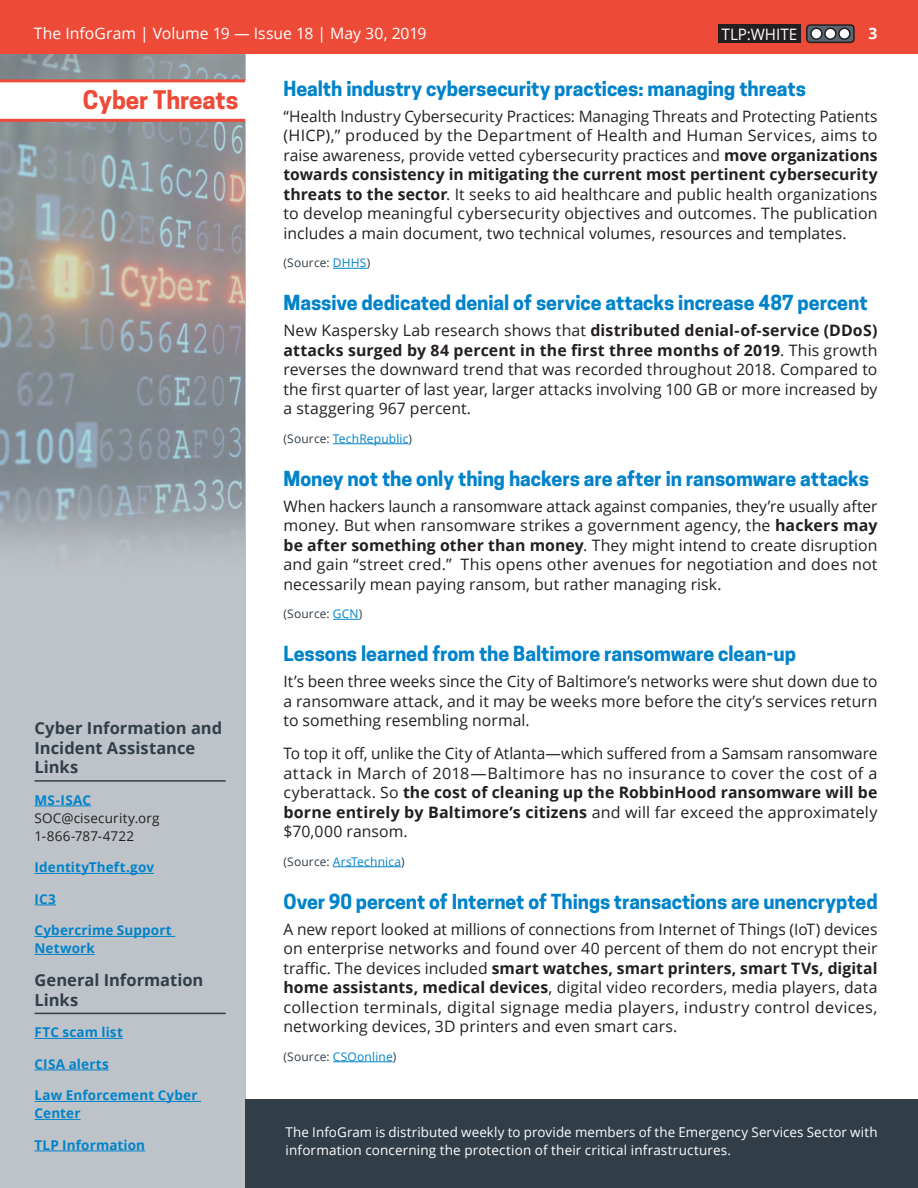
<style>
.page{position:relative;width:918px;height:1188px;background:#fff}
.page>*{position:absolute;margin:0;border:0;box-sizing:border-box;transform-origin:0 0}
.t1{font:700 24px "Cooper Hewitt";letter-spacing:-.005em;color:#ed4b38}
.Subhead{font:700 19.5px "Cooper Hewitt";letter-spacing:-.005em;color:#0083ca}
.Reference_subhead{font:700 16.5px/19.5px "Open Sans";color:#313e48}
.t2{font:15.75px/19.5px "Open Sans";letter-spacing:.005em;color:#231f20;text-align:justify}
.t3{font:15.75px "Open Sans";color:#fff}
.t4{font:700 15.75px "Open Sans";color:#fff}
.t5{font:13.5px/18px "Open Sans";letter-spacing:.01em;color:#fff}
.t6{font:700 13.5px/18px "Open Sans";letter-spacing:.01em;color:#0083ca}
.t7{font:13.5px "Open Sans";letter-spacing:.015em;color:#231f20}
.t8{font:12px "Open Sans";letter-spacing:.015em;color:#313e48}
.t9{font:12px "Open Sans";letter-spacing:.015em;color:#0083ca}
.s1{font-weight:700}
.s2{color:#0083ca}
.s3{color:#313e48}
</style>
<div class="page">
<img style="left:0;top:54px;width:245px;height:1134px">
<div style="left:0;top:0;width:918px;height:54px;background:#ed4b38"></div>
<div style="left:0;top:81px;width:245px;height:40px;background:#fff"></div>
<hr style="left:0;top:79px;width:245px;height:3px;background:#ed4b38">
<hr style="left:0;top:119px;width:245px;height:3px;background:#ed4b38">
<div style="left:718px;top:24px;width:83px;height:19px;background:#231f20"></div>
<div style="left:807px;top:25px;width:47px;height:17px;background:#5a6670;border-radius:3px"></div>
<div style="left:806px;top:24px;width:49px;height:19px;border:2px solid #231f20;border-radius:3px"></div>
<div style="left:811px;top:28px;width:11px;height:11px;background:#fff;border-radius:50%"></div>
<div style="left:810px;top:28px;width:13px;height:12px;border:2px solid #231f20;border-radius:50%"></div>
<div style="left:825px;top:28px;width:11px;height:11px;background:#fff;border-radius:50%"></div>
<div style="left:824px;top:28px;width:13px;height:12px;border:2px solid #231f20;border-radius:50%"></div>
<div style="left:839px;top:28px;width:11px;height:11px;background:#fff;border-radius:50%"></div>
<div style="left:838px;top:28px;width:13px;height:12px;border:2px solid #231f20;border-radius:50%"></div>
<div style="left:245px;top:1099px;width:673px;height:89px;background:#313e48"></div>
<hr style="left:333px;top:268px;width:34px;height:1px;background:#0083ca">
<hr style="left:333px;top:443px;width:76px;height:1px;background:#0083ca">
<svg style="left:333px;top:619px;width:26px;height:1px"></svg>
<hr style="left:333px;top:866px;width:68px;height:1px;background:#0083ca">
<hr style="left:333px;top:1061px;width:60px;height:1px;background:#0083ca">
<hr style="left:34px;top:780px;width:192px;height:2px;background:#313e48">
<hr style="left:34px;top:806px;width:57px;height:1px;background:#0083ca">
<hr style="left:34px;top:873px;width:120px;height:1px;background:#0083ca">
<svg style="left:34px;top:905px;width:22px;height:1px"></svg>
<hr style="left:34px;top:936px;width:141px;height:1px;background:#0083ca">
<hr style="left:34px;top:954px;width:61px;height:1px;background:#0083ca">
<hr style="left:34px;top:1013px;width:192px;height:1px;background:#313e48">
<hr style="left:34px;top:1038px;width:89px;height:1px;background:#0083ca">
<hr style="left:34px;top:1070px;width:75px;height:1px;background:#0083ca">
<hr style="left:34px;top:1101px;width:167px;height:1px;background:#0083ca">
<hr style="left:34px;top:1119px;width:47px;height:1px;background:#0083ca">
<hr style="left:34px;top:1151px;width:111px;height:1px;background:#0083ca">
<p class="t3" style="left:34px;top:23px;width:394px">The InfoGram | Volume 19 — Issue 18 | May 30, 2019</p>
<p class="t3" style="left:722px;top:23px;width:77px">TLP:WHITE</p>
<p class="t4" style="left:869px;top:22px;width:10px">3</p>
<p class="t1" style="left:83px;top:86px;width:157px">Cyber Threats</p>
<p class="Reference_subhead" style="left:34px;top:718px;width:189px">Cyber Information and<br>Incident Assistance<br>Links</p>
<p class="t6" style="left:34px;top:791px;width:58px">MS-ISAC</p>
<p class="t7" style="left:34px;top:809px;width:127px">SOC@cisecurity.org</p>
<p class="t7" style="left:34px;top:827px;width:101px">1-866-787-4722</p>
<p class="t6" style="left:34px;top:858px;width:121px">IdentityTheft.gov</p>
<p class="t6" style="left:34px;top:890px;width:23px">IC3</p>
<p class="t6" style="left:34px;top:921px;width:139px">Cybercrime Support<br>Network</p>
<p class="Reference_subhead" style="left:34px;top:970px;width:170px">General Information<br>Links</p>
<p class="t6" style="left:34px;top:1023px;width:90px">FTC scam list</p>
<p class="t6" style="left:34px;top:1055px;width:76px">CISA alerts</p>
<p class="t6" style="left:34px;top:1086px;width:165px">Law Enforcement Cyber<br>Center</p>
<p class="t6" style="left:34px;top:1136px;width:112px">TLP Information</p>
<h1 class="Subhead" style="left:284px;top:77px;width:524px">Health industry cybersecurity practices: managing threats</h1>
<p class="t2" style="left:284px;top:106px;width:596px">“Health Industry Cybersecurity Practices: Managing Threats and Protecting Patients (HICP),” produced by the Department of Health and Human Services, aims to raise awareness, provide vetted cybersecurity practices and <span class="s1">move organizations towards consistency in mitigating the current most pertinent cybersecurity</span></p>
<p class="t2" style="left:284px;top:184px;width:596px"><span class="s1">threats to the sector</span>. It seeks to aid healthcare and public health organizations to develop meaningful cybersecurity objectives and outcomes. The publication includes a main document, two technical volumes, resources and templates.</p>
<p class="t8" style="left:284px;top:255px;width:88px">(Source: <span class="s2">DHHS</span>)</p>
<h1 class="Subhead" style="left:284px;top:291px;width:586px">Massive dedicated denial of service attacks increase 487 percent</h1>
<p class="t2" style="left:284px;top:321px;width:596px">New Kaspersky Lab research shows that <span class="s1">distributed denial-of-service (DDoS) attacks surged by 84 percent in the first three months of 2019</span>. This growth reverses the downward trend that was recorded throughout 2018. Compared to the first quarter of last year, larger attacks involving 100 GB or more increased by a staggering 967 percent.</p>
<p class="t9" style="left:284px;top:430px;width:130px"><span class="s3">(Source:</span> TechRepublic<span class="s3">)</span></p>
<h1 class="Subhead" style="left:284px;top:467px;width:587px">Money not the only thing hackers are after in ransomware attacks</h1>
<p class="t2" style="left:284px;top:496px;width:596px">When hackers launch a ransomware attack against companies, they’re usually after money. But when ransomware strikes a government agency, the <span class="s1">hackers may be after something other than money</span>. They might intend to create disruption and gain “street cred.” This opens other avenues for negotiation and does not necessarily mean paying ransom, but rather managing risk.</p>
<p class="t8" style="left:284px;top:606px;width:80px">(Source: <span class="s2">GCN</span>)</p>
<h1 class="Subhead" style="left:284px;top:642px;width:514px">Lessons learned from the Baltimore ransomware clean-up</h1>
<p class="t2" style="left:284px;top:672px;width:596px">It’s been three weeks since the City of Baltimore’s networks were shut down due to a ransomware attack, and it may be weeks more before the city’s services return to something resembling normal.</p>
<p class="t2" style="left:284px;top:744px;width:596px">To top it off, unlike the City of Atlanta—which suffered from a Samsam ransomware attack in March of 2018—Baltimore has no insurance to cover the cost of a cyberattack. So <span class="s1">the cost of cleaning up the RobbinHood ransomware will be borne entirely by Baltimore’s citizens</span> and will far exceed the approximately $70,000 ransom.</p>
<p class="t9" style="left:284px;top:853px;width:123px"><span class="s3">(Source:</span> ArsTechnica<span class="s3">)</span></p>
<h1 class="Subhead" style="left:284px;top:890px;width:596px">Over 90 percent of Internet of Things transactions are unencrypted</h1>
<p class="t2" style="left:284px;top:919px;width:596px">A new report looked at millions of connections from Internet of Things (IoT) devices on enterprise networks and found over 40 percent of them do not encrypt their traffic. The devices included <span class="s1">smart watches, smart printers, smart TVs, digital home assistants, medical devices</span>, digital video recorders, media players, data collection terminals, digital signage media players, industry control devices, networking devices, 3D printers and even smart cars.</p>
<p class="t8" style="left:284px;top:1048px;width:114px">(Source: <span class="s2">CSOonline</span>)</p>
<p class="t5" style="left:286px;top:1123px;width:593px">The InfoGram is distributed weekly to provide members of the Emergency Services Sector with information concerning the protection of their critical infrastructures.</p>
</div>
